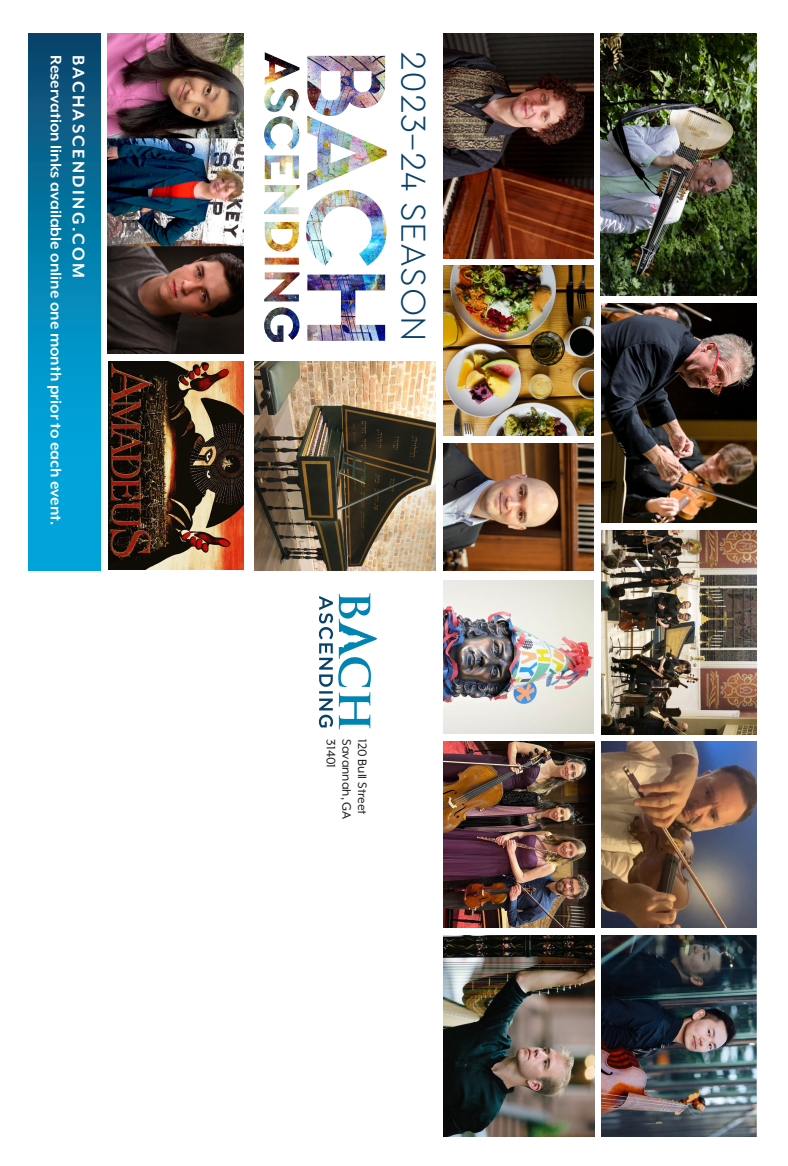
<style>
.page{position:relative;width:788px;height:1166px;background:#fff}
.page>*{position:absolute;margin:0;border:0;box-sizing:border-box;transform-origin:0 0}
.text{font:300 36.05px "Cera Pro";letter-spacing:.01em;color:#084169}
.text-2{font:700 19.25px "Mr Eaves XL Mod OT";letter-spacing:.12em;color:#fff}
.text-3{font:700 17.5px "Mr Eaves XL Mod OT";color:#fff}
.text-4{font:14px "Mr Eaves XL Mod OT";color:#231f20}
</style>
<div class="page">
<svg style="left:319px;top:593px;width:58px;height:136px"></svg>
<svg style="left:28px;top:33px;width:73px;height:537px;background:#0382b2"></svg>
<img style="left:264px;top:52px;width:35px;height:290px">
<img style="left:306px;top:56px;width:80px;height:285px">
<img style="left:108px;top:361px;width:135px;height:209px">
<img style="left:443px;top:936px;width:151px;height:200px">
<img style="left:601px;top:742px;width:155px;height:185px">
<img style="left:444px;top:265px;width:149px;height:170px">
<img style="left:108px;top:33px;width:135px;height:320px">
<img style="left:444px;top:580px;width:149px;height:153px">
<img style="left:601px;top:936px;width:155px;height:200px">
<img style="left:601px;top:303px;width:155px;height:219px">
<img style="left:443px;top:742px;width:151px;height:185px">
<img style="left:601px;top:530px;width:155px;height:204px">
<img style="left:600px;top:33px;width:156px;height:262px">
<img style="left:444px;top:443px;width:149px;height:127px">
<img style="left:254px;top:361px;width:181px;height:209px">
<img style="left:444px;top:33px;width:149px;height:225px">
<p class="text-3" style="left:65px;top:55px;width:472px;rotate:90deg">Reservation links available online one month prior to each event.</p>
<p class="text-2" style="left:88px;top:55px;width:224px;rotate:90deg">BACHASCENDING.COM</p>
<p class="text" style="left:437px;top:51px;width:292px;rotate:90deg">2023-24 SEASON</p>
<p class="text-4" style="left:338px;top:739px;width:30px;rotate:90deg">31401</p>
<p class="text-4" style="left:353px;top:739px;width:82px;rotate:90deg">Savannah, GA</p>
<p class="text-4" style="left:369px;top:739px;width:77px;rotate:90deg">120 Bull Street</p>
</div>
